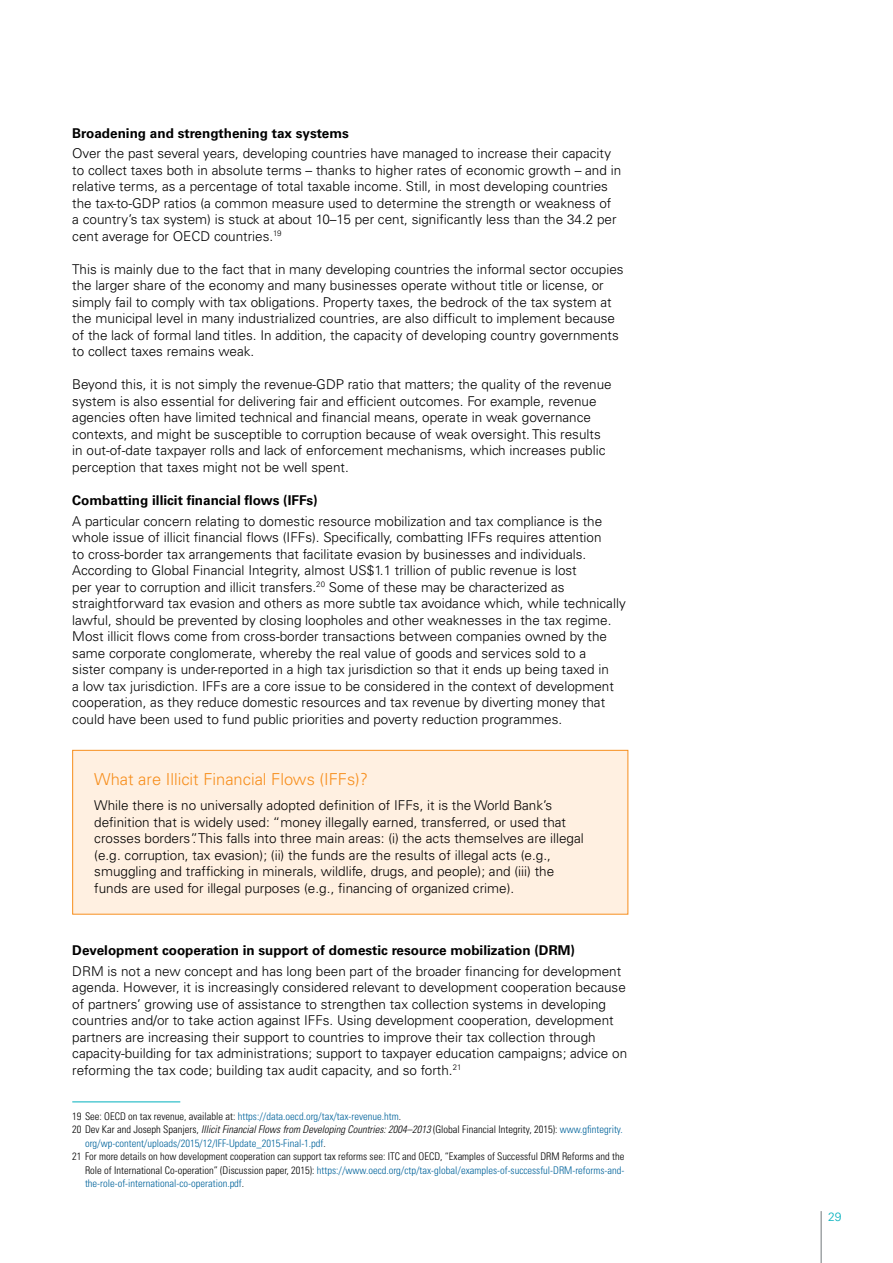
<style>
.page{position:relative;width:893px;height:1263px;background:#fff}
.page>*{position:absolute;margin:0;border:0;box-sizing:border-box;transform-origin:0 0}
.t1{font:300 16.5px "Univers";color:#f78f1e}
.t2{font:300 13.5px/16.5px "Univers";color:#000}
.t3{font:700 13.5px "Univers";color:#000}
.t4{font:300 12px "Univers";color:#00b0bd}
.t5{font:300 condensed 10.5px "Univers";color:#00639b}
.t6{font:300 condensed 10.5px "Univers";color:#000}
.s1{color:#000}
.s2{font-style:italic}
.s3{color:#00639b}
</style>
<div class="page">
<hr style="left:821px;top:1211px;width:1px;height:52px;background:#72777b">
<hr style="left:72px;top:1101px;width:108px;height:1px;background:#00b0bd">
<div style="left:72px;top:749px;width:557px;height:166px;background:#fff0e1"></div>
<p class="t3" style="left:72px;top:125px;width:278px">Broadening and strengthening tax systems</p>
<p class="t2" style="left:72px;top:145px;width:550px">Over the past several years, developing countries have managed to increase their capacity to collect taxes both in absolute terms – thanks to higher rates of economic growth – and in relative terms, as a percentage of total taxable income. Still, in most developing countries the tax-to-GDP ratios (a common measure used to determine the strength or weakness of a country’s tax system) is stuck at about 10–15 per cent, significantly less than the 34.2 per cent average for OECD countries.<sup>19</sup></p>
<p class="t2" style="left:72px;top:261px;width:553px">This is mainly due to the fact that in many developing countries the informal sector occupies the larger share of the economy and many businesses operate without title or license, or simply fail to comply with tax obligations. Property taxes, the bedrock of the tax system at the municipal level in many industrialized countries, are also difficult to implement because of the lack of formal land titles. In addition, the capacity of developing country governments to collect taxes remains weak.</p>
<p class="t2" style="left:72px;top:376px;width:541px">Beyond this, it is not simply the revenue-GDP ratio that matters; the quality of the revenue system is also essential for delivering fair and efficient outcomes. For example, revenue agencies often have limited technical and financial means, operate in weak governance contexts, and might be susceptible to corruption because of weak oversight. This results in out-of-date taxpayer rolls and lack of enforcement mechanisms, which increases public perception that taxes might not be well spent.</p>
<p class="t3" style="left:72px;top:492px;width:247px">Combatting illicit financial flows (IFFs)</p>
<p class="t2" style="left:72px;top:513px;width:555px">A particular concern relating to domestic resource mobilization and tax compliance is the whole issue of illicit financial flows (IFFs). Specifically, combatting IFFs requires attention<br>to cross-border tax arrangements that facilitate evasion by businesses and individuals.<br>According to Global Financial Integrity, almost US$1.1 trillion of public revenue is lost<br>per year to corruption and illicit transfers.<sup>20</sup> Some of these may be characterized as straightforward tax evasion and others as more subtle tax avoidance which, while technically lawful, should be prevented by closing loopholes and other weaknesses in the tax regime.<br>Most illicit flows come from cross-border transactions between companies owned by the same corporate conglomerate, whereby the real value of goods and services sold to a<br>sister company is under-reported in a high tax jurisdiction so that it ends up being taxed in<br>a low tax jurisdiction. IFFs are a core issue to be considered in the context of development cooperation, as they reduce domestic resources and tax revenue by diverting money that could have been used to fund public priorities and poverty reduction programmes.</p>
<p class="t1" style="left:94px;top:769px;width:275px">What are Illicit Financial Flows (IFFs)?</p>
<p class="t2" style="left:94px;top:797px;width:491px">While there is no universally adopted definition of IFFs, it is the World Bank’s definition that is widely used: “money illegally earned, transferred, or used that crosses borders”. This falls into three main areas: (i) the acts themselves are illegal (e.g. corruption, tax evasion); (ii) the funds are the results of illegal acts (e.g., smuggling and trafficking in minerals, wildlife, drugs, and people); and (iii) the funds are used for illegal purposes (e.g., financing of organized crime).</p>
<p class="t3" style="left:72px;top:942px;width:504px">Development cooperation in support of domestic resource mobilization (DRM)</p>
<p class="t2" style="left:72px;top:962px;width:556px">DRM is not a new concept and has long been part of the broader financing for development agenda. However, it is increasingly considered relevant to development cooperation because of partners’ growing use of assistance to strengthen tax collection systems in developing countries and/or to take action against IFFs. Using development cooperation, development partners are increasing their support to countries to improve their tax collection through capacity-building for tax administrations; support to taxpayer education campaigns; advice on reforming the tax code; building tax audit capacity, and so forth.<sup>21</sup></p>
<p class="t5" style="left:72px;top:1110px;width:330px"><span class="s1">19 See: OECD on tax revenue, available at:</span> https://data.oecd.org/tax/tax-revenue.htm<span class="s1">.</span></p>
<p class="t6" style="left:72px;top:1123px;width:552px">20 Dev Kar and Joseph Spanjers, <span class="s2">Illicit Financial Flows from Developing Countries: 2004–2013</span> (Global Financial Integrity, 2015): <span class="s3">www.gfintegrity.</span></p>
<p class="t5" style="left:85px;top:1137px;width:242px">org/wp-content/uploads/2015/12/IFF-Update_2015-Final-1.pdf<span class="s1">.</span></p>
<p class="t6" style="left:72px;top:1150px;width:554px">21 For more details on how development cooperation can support tax reforms see: ITC and OECD, “Examples of Successful DRM Reforms and the</p>
<p class="t5" style="left:85px;top:1164px;width:541px"><span class="s1">Role of International Co-operation” (Discussion paper, 2015):</span> https://www.oecd.org/ctp/tax-global/examples-of-successful-DRM-reforms-and-</p>
<p class="t5" style="left:85px;top:1177px;width:161px">the-role-of-international-co-operation.pdf<span class="s1">.</span></p>
<p class="t4" style="left:828px;top:1209px;width:15px">29</p>
</div>
